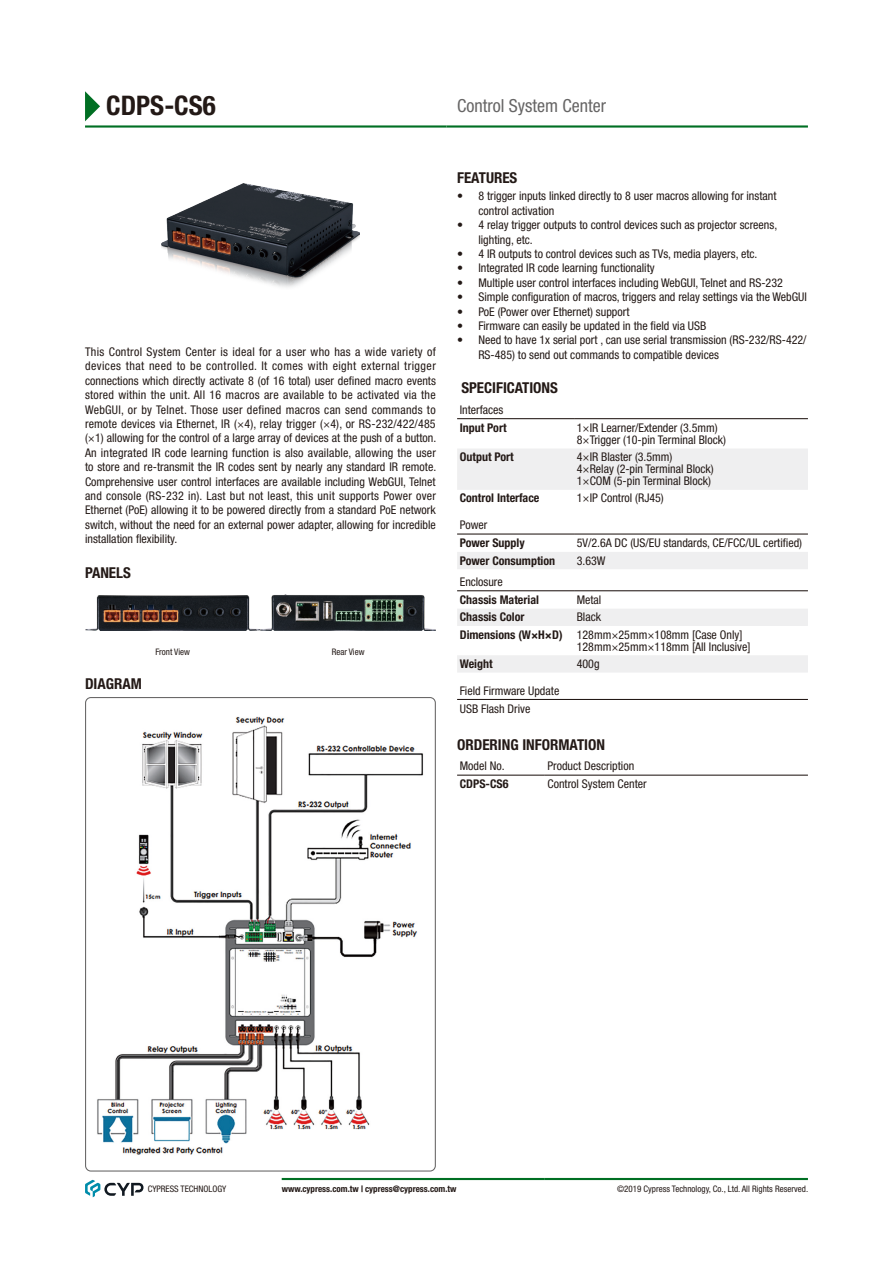
<style>
.page{position:relative;width:893px;height:1263px;background:#fff}
.page>*{position:absolute;margin:0;border:0;box-sizing:border-box;transform-origin:0 0}
._1_1__Product_Number{font:700 condensed 27px "Helvetica Neue LT Std";color:#231916}
._1_2__Product_Descri{font:condensed 18px "Helvetica Neue LT Std";color:#666565}
.F__Heading_1_-_Secti{font:700 condensed 15px "Helvetica Neue LT Std";color:#231916}
._2_1__Introduction{font:condensed 12px/14.4px "Helvetica Neue LT Std";color:#231916}
._3_3__2nd_Column{font:condensed 12px "Helvetica Neue LT Std";color:#231916}
._3_2__1st_Column{font:700 condensed 12px "Helvetica Neue LT Std";color:#231916}
._3_1__Top_Row{font:condensed 12px "Helvetica Neue LT Std";color:#231916}
.F__Heading_2_-_Panel{font:condensed 9px "Helvetica Neue LT Std";color:#231916}
.t1{font:700 condensed 9px "Helvetica Neue LT Std";color:#231916}
</style>
<div class="page">
<svg style="left:85px;top:1180px;width:59px;height:17px"></svg>
<svg style="left:85px;top:91px;width:15px;height:30px"></svg>
<hr style="left:282px;top:1178px;width:263px;height:2px;background:#006f23">
<hr style="left:545px;top:1178px;width:263px;height:2px;background:#006f23">
<hr style="left:85px;top:125px;width:361px;height:3px;background:#006f23">
<hr style="left:446px;top:125px;width:362px;height:3px;background:#006f23">
<img style="left:161px;top:184px;width:199px;height:103px">
<img style="left:85px;top:595px;width:351px;height:36px">
<img style="left:97px;top:716px;width:327px;height:439px">
<div style="left:457px;top:449px;width:351px;height:41px;background:#efeff0"></div>
<hr style="left:457px;top:418px;width:117px;height:1px;background:#231916">
<hr style="left:574px;top:418px;width:234px;height:1px;background:#231916">
<div style="left:457px;top:552px;width:351px;height:17px;background:#efeff0"></div>
<hr style="left:457px;top:533px;width:117px;height:2px;background:#231916">
<hr style="left:574px;top:533px;width:234px;height:2px;background:#231916">
<svg style="left:457px;top:609px;width:351px;height:63px"></svg>
<hr style="left:457px;top:590px;width:117px;height:1px;background:#231916">
<hr style="left:574px;top:590px;width:234px;height:1px;background:#231916">
<hr style="left:457px;top:699px;width:351px;height:1px;background:#231916">
<hr style="left:457px;top:775px;width:88px;height:1px;background:#231916">
<hr style="left:545px;top:775px;width:263px;height:1px;background:#231916">
<p class="_1_1__Product_Number" style="left:106px;top:89px;width:111px">CDPS-CS6</p>
<p class="_1_2__Product_Descri" style="left:457px;top:95px;width:150px">Control System Center</p>
<p class="_2_1__Introduction" style="left:85px;top:344px;width:353px;text-align:justify">This Control System Center is ideal for a user who has a wide variety of devices that need to be controlled. It comes with eight external trigger connections which directly activate 8 (of 16 total) user defined macro events stored within the unit. All 16 macros are available to be activated via the WebGUI, or by Telnet. Those user defined macros can send commands to remote devices via Ethernet, IR (×4), relay trigger (×4), or RS-232/422/485 (×1) allowing for the control of a large array of devices at the push of a button.<br>An integrated IR code learning function is also available, allowing the user to store and re-transmit the IR codes sent by nearly any standard IR remote.<br>Comprehensive user control interfaces are available including WebGUI, Telnet and console (RS-232 in). Last but not least, this unit supports Power over Ethernet (PoE) allowing it to be powered directly from a standard PoE network switch, without the need for an external power adapter, allowing for incredible installation flexibility.</p>
<p class="F__Heading_1_-_Secti" style="left:85px;top:563px;width:47px">PANELS</p>
<p class="F__Heading_1_-_Secti" style="left:85px;top:675px;width:58px">DIAGRAM</p>
<p class="F__Heading_2_-_Panel" style="left:155px;top:647px;width:36px">Front View</p>
<p class="F__Heading_2_-_Panel" style="left:332px;top:647px;width:34px">Rear View</p>
<p class="F__Heading_1_-_Secti" style="left:457px;top:168px;width:62px">FEATURES</p>
<p class="_2_1__Introduction" style="left:478px;top:189px;width:300px;text-indent:-21px">• 8 trigger inputs linked directly to 8 user macros allowing for instant control activation</p>
<p class="_2_1__Introduction" style="left:478px;top:218px;width:300px;text-indent:-21px">• 4 relay trigger outputs to control devices such as projector screens, lighting, etc.</p>
<p class="_2_1__Introduction" style="left:457px;top:246px;width:302px">• 4 IR outputs to control devices such as TVs, media players, etc.</p>
<p class="_2_1__Introduction" style="left:457px;top:261px;width:199px">• Integrated IR code learning functionality</p>
<p class="_2_1__Introduction" style="left:457px;top:275px;width:327px">• Multiple user control interfaces including WebGUI, Telnet and RS-232</p>
<p class="_2_1__Introduction" style="left:457px;top:290px;width:351px">• Simple configuration of macros, triggers and relay settings via the WebGUI</p>
<p class="_2_1__Introduction" style="left:457px;top:304px;width:174px">• PoE (Power over Ethernet) support</p>
<p class="_2_1__Introduction" style="left:457px;top:318px;width:251px">• Firmware can easily be updated in the field via USB</p>
<p class="_2_1__Introduction" style="left:478px;top:333px;width:330px;text-indent:-21px">• Need to have 1x serial port , can use serial transmission (RS-232/RS-422/<br>RS-485) to send out commands to compatible devices</p>
<p class="F__Heading_1_-_Secti" style="left:461px;top:379px;width:98px">SPECIFICATIONS</p>
<p class="_3_1__Top_Row" style="left:460px;top:403px;width:45px">Interfaces</p>
<p class="_3_2__1st_Column" style="left:460px;top:420px;width:48px">Input Port</p>
<p class="_3_3__2nd_Column" style="left:577px;top:421px;width:143px">1×IR Learner/Extender (3.5mm)</p>
<p class="_3_3__2nd_Column" style="left:577px;top:433px;width:151px">8×Trigger (10-pin Terminal Block)</p>
<p class="_3_2__1st_Column" style="left:460px;top:450px;width:55px">Output Port</p>
<p class="_3_3__2nd_Column" style="left:577px;top:450px;width:97px">4×IR Blaster (3.5mm)</p>
<p class="_3_3__2nd_Column" style="left:577px;top:462px;width:139px">4×Relay (2-pin Terminal Block)</p>
<p class="_3_3__2nd_Column" style="left:577px;top:474px;width:136px">1×COM (5-pin Terminal Block)</p>
<p class="_3_2__1st_Column" style="left:460px;top:491px;width:81px">Control Interface</p>
<p class="_3_3__2nd_Column" style="left:577px;top:491px;width:89px">1×IP Control (RJ45)</p>
<p class="_3_1__Top_Row" style="left:460px;top:518px;width:29px">Power</p>
<p class="_3_2__1st_Column" style="left:460px;top:536px;width:67px">Power Supply</p>
<p class="_3_3__2nd_Column" style="left:577px;top:536px;width:227px">5V/2.6A DC (US/EU standards, CE/FCC/UL certified)</p>
<p class="_3_2__1st_Column" style="left:460px;top:553px;width:97px">Power Consumption</p>
<p class="_3_3__2nd_Column" style="left:577px;top:553px;width:30px">3.63W</p>
<p class="_3_1__Top_Row" style="left:460px;top:575px;width:45px">Enclosure</p>
<p class="_3_2__1st_Column" style="left:460px;top:592px;width:81px">Chassis Material</p>
<p class="_3_3__2nd_Column" style="left:577px;top:593px;width:26px">Metal</p>
<p class="_3_2__1st_Column" style="left:460px;top:610px;width:66px">Chassis Color</p>
<p class="_3_3__2nd_Column" style="left:577px;top:610px;width:26px">Black</p>
<p class="_3_2__1st_Column" style="left:460px;top:627px;width:104px">Dimensions (W×H×D)</p>
<p class="_3_3__2nd_Column" style="left:577px;top:627px;width:167px">128mm×25mm×108mm [Case Only]</p>
<p class="_3_3__2nd_Column" style="left:577px;top:639px;width:175px">128mm×25mm×118mm [All Inclusive]</p>
<p class="_3_2__1st_Column" style="left:460px;top:656px;width:34px">Weight</p>
<p class="_3_3__2nd_Column" style="left:577px;top:657px;width:24px">400g</p>
<p class="_3_1__Top_Row" style="left:460px;top:683px;width:101px">Field Firmware Update</p>
<p class="_3_3__2nd_Column" style="left:460px;top:701px;width:72px">USB Flash Drive</p>
<p class="F__Heading_1_-_Secti" style="left:457px;top:735px;width:150px">ORDERING INFORMATION</p>
<p class="_3_1__Top_Row" style="left:460px;top:759px;width:46px">Model No.</p>
<p class="_3_1__Top_Row" style="left:547px;top:759px;width:88px">Product Description</p>
<p class="_3_2__1st_Column" style="left:460px;top:777px;width:50px">CDPS-CS6</p>
<p class="_3_3__2nd_Column" style="left:547px;top:777px;width:101px">Control System Center</p>
<p class="F__Heading_2_-_Panel" style="left:148px;top:1183px;width:80px">CYPRESS TECHNOLOGY</p>
<p class="t1" style="left:282px;top:1183px;width:176px">www.cypress.com.tw | cypress@cypress.com.tw</p>
<p class="F__Heading_2_-_Panel" style="left:617px;top:1183px;width:193px">©2019 Cypress Technology, Co., Ltd. All Rights Reserved.</p>
</div>
